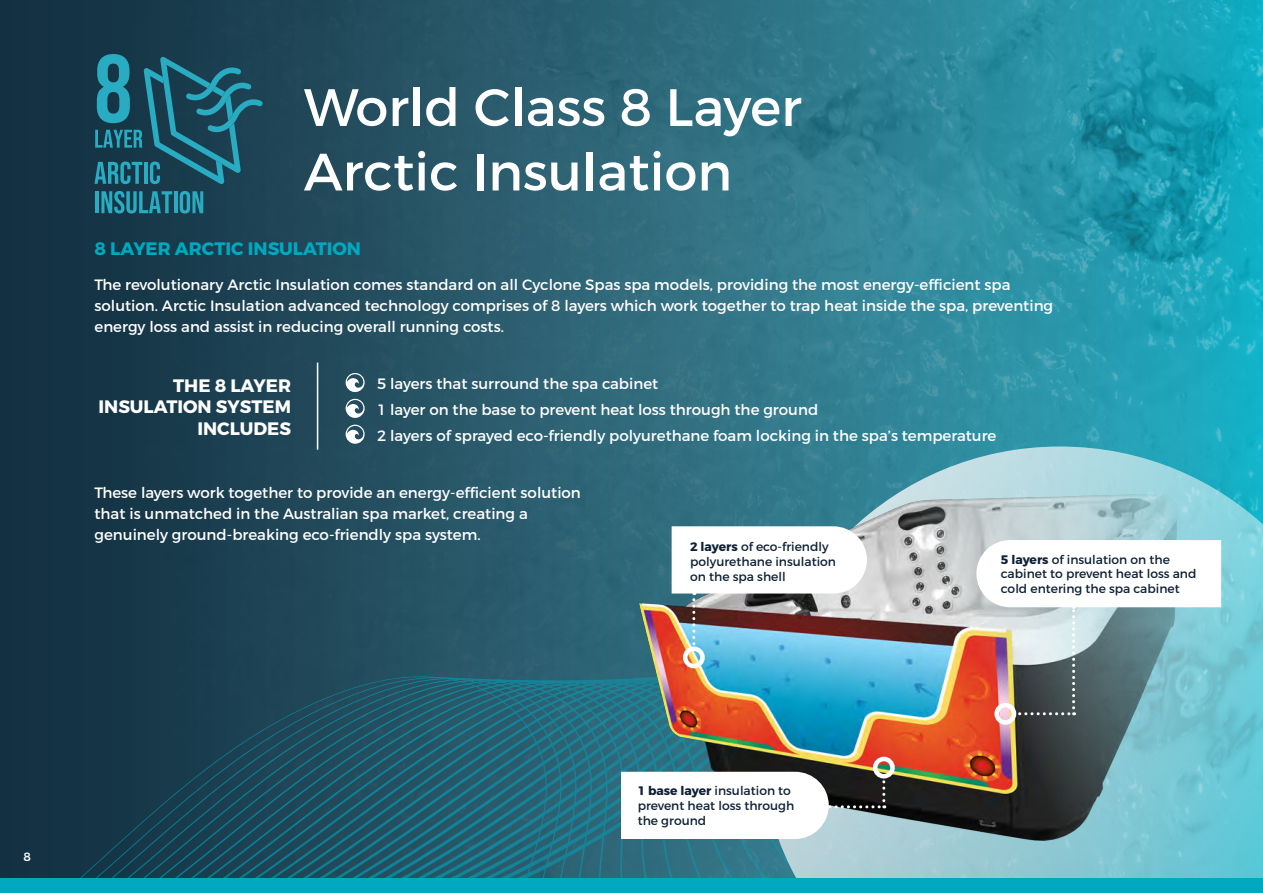
<style>
.page{position:relative;width:1263px;height:893px;background:#fff}
.page>*{position:absolute;margin:0;border:0;box-sizing:border-box;transform-origin:0 0}
.t1{font:52.5px/64.5px "Montserrat";color:#fff}
.t2{font:700 18px/21.6px "Montserrat";color:#fff;text-align:right}
.t3{font:700 18px "Montserrat";color:#00a9c0}
.t4{font:15px/21px "Montserrat";color:#fff}
.t5{font:12.3px/14.7px "Montserrat";color:#0d2034}
.t6{font:500 12px "Montserrat";color:#fff}
.s1{font-weight:700}
</style>
<div class="page">
<img style="left:0;top:0;width:1263px;height:594px">
<svg style="left:0;top:594px;width:553px;height:284px;background:#1c495b"></svg>
<svg style="left:958px;top:305px;width:305px;height:130px;background:#269eb3"></svg>
<img style="left:553px;top:435px;width:710px;height:443px">
<div style="left:994px;top:703px;width:22px;height:22px;border:4px solid #fff;border-radius:50%"></div>
<svg style="left:346px;top:373px;width:19px;height:19px"></svg>
<svg style="left:346px;top:399px;width:19px;height:19px"></svg>
<svg style="left:346px;top:425px;width:19px;height:19px"></svg>
<hr style="left:317px;top:363px;width:1px;height:87px;background:#fff">
<svg style="left:976px;top:540px;width:245px;height:175px"></svg>
<svg style="left:621px;top:772px;width:264px;height:67px"></svg>
<div style="left:873px;top:757px;width:22px;height:21px;border:4px solid #fff;border-radius:50%"></div>
<svg style="left:672px;top:526px;width:195px;height:124px"></svg>
<div style="left:683px;top:646px;width:22px;height:22px;border:4px solid #fff;border-radius:50%"></div>
<hr style="left:95px;top:191px;width:4px;height:22px;background:#29abc2">
<svg style="left:101px;top:191px;width:71px;height:23px;background:#1f7084"></svg>
<hr style="left:174px;top:191px;width:3px;height:22px;background:#29abc2">
<svg style="left:180px;top:191px;width:23px;height:23px"></svg>
<svg style="left:94px;top:54px;width:169px;height:130px;background:#1d5c6f"></svg>
<div style="left:0;top:878px;width:1263px;height:15px;background:#00a9c0"></div>
<h1 class="t1" style="left:304px;top:75px;width:499px">World Class 8 Layer<br>Arctic Insulation</h1>
<p class="t3" style="left:94px;top:238px;width:268px">8 LAYER ARCTIC INSULATION</p>
<p class="t4" style="left:94px;top:274px;width:960px">The revolutionary Arctic Insulation comes standard on all Cyclone Spas spa models, providing the most energy-efficient spa solution. Arctic Insulation advanced technology comprises of 8 layers which work together to trap heat inside the spa, preventing energy loss and assist in reducing overall running costs.</p>
<p class="t2" style="left:98px;top:375px;width:194px">THE 8 LAYER<br>INSULATION SYSTEM<br>INCLUDES</p>
<p class="t4" style="left:377px;top:371px;width:621px;line-height:25.8px">5 layers that surround the spa cabinet<br>1 layer on the base to prevent heat loss through the ground<br>2 layers of sprayed eco-friendly polyurethane foam locking in the spa’s temperature</p>
<p class="t4" style="left:94px;top:482px;width:488px">These layers work together to provide an energy-efficient solution that is unmatched in the Australian spa market, creating a genuinely ground-breaking eco-friendly spa system.</p>
<p class="t5" style="left:690px;top:539px;width:147px"><span class="s1">2 layers</span> of eco-friendly polyurethane insulation on the spa shell</p>
<p class="t5" style="left:1001px;top:552px;width:197px"><span class="s1">5 layers</span> of insulation on the cabinet to prevent heat loss and cold entering the spa cabinet</p>
<p class="t6" style="left:24px;top:849px;width:9px">8</p>
<p class="t5" style="left:638px;top:783px;width:158px"><span class="s1">1 base layer</span> insulation to prevent heat loss through the ground</p>
</div>
